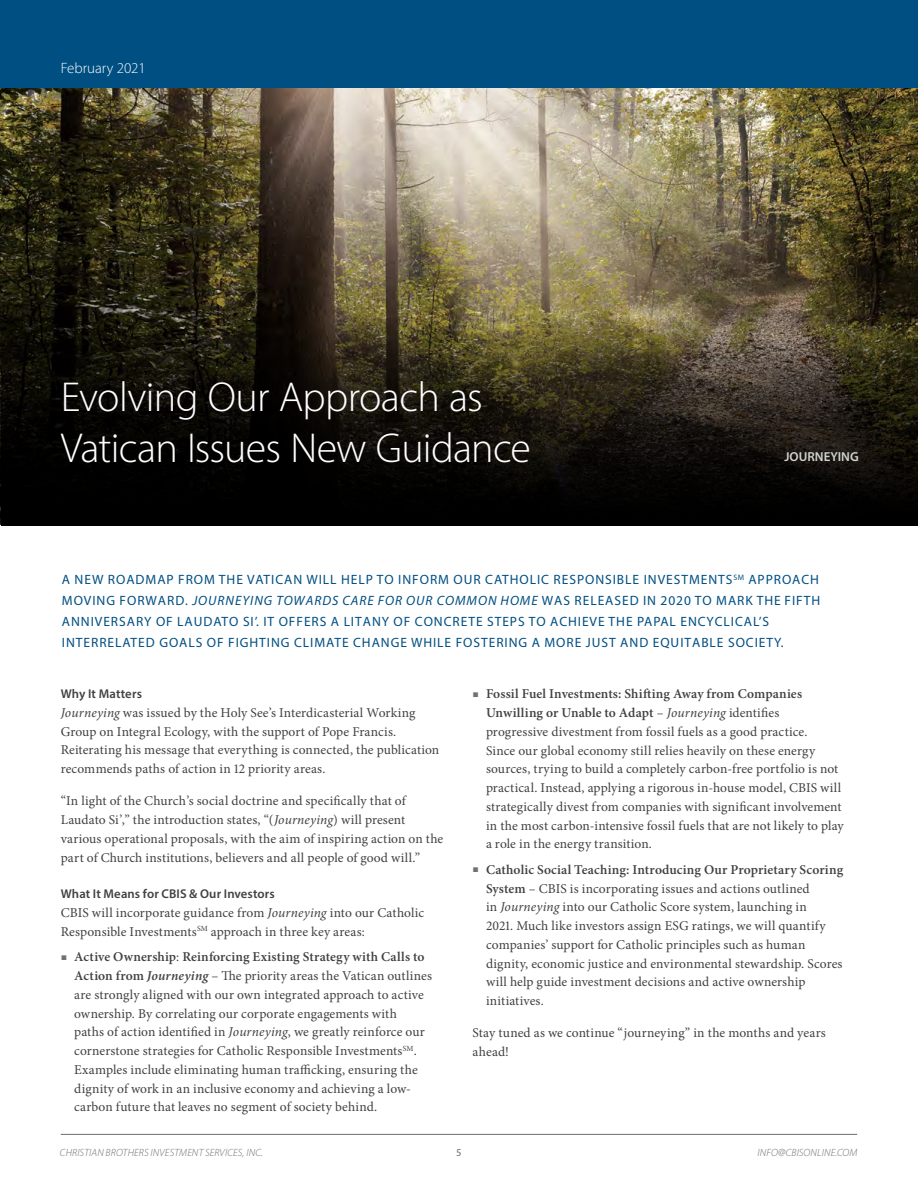
<style>
.page{position:relative;width:918px;height:1188px;background:#fff}
.page>*{position:absolute;margin:0;border:0;box-sizing:border-box;transform-origin:0 0}
.t1{font:300 42px/51px "Myriad Pro";letter-spacing:-.02em;color:#fff}
.t2{font:300 15px "Myriad Pro";color:#fff}
.t3{font:13.5px/18.8px "Minion Pro";letter-spacing:.01em;color:#414042}
.t4{font:13.5px/21px "Myriad Pro";letter-spacing:.07em;color:#004f82}
.t5{font:600 13.05px "Myriad Pro";color:#d2d4d0}
.t6{font:600 12.75px "Myriad Pro";letter-spacing:.01em;color:#414042}
.t7{font:italic 300 10.5px "Myriad Pro";letter-spacing:.015em;color:#676c73}
.t8{font:10.5px "Myriad Pro";color:#676c73}
.s1{font-style:italic}
.s2{color:#717073}
.s3{font-weight:600}
.s4{font-weight:600;font-style:italic}
</style>
<div class="page">
<hr style="left:61px;top:1134px;width:796px;height:1px;background:#676c73">
<img style="left:0;top:87px;width:918px;height:438px">
<svg style="left:1px;top:318px;width:917px;height:208px;background:#1c180f"></svg>
<div style="left:0;top:0;width:918px;height:87px;background:#004f82"></div>
<svg style="left:811px;top:445px;width:21px;height:5px"></svg>
<p class="t2" style="left:61px;top:59px;width:87px">February 2021</p>
<h1 class="t1" style="left:61px;top:371px;width:472px">Evolving Our Approach as<br>Vatican Issues New Guidance</h1>
<p class="t5" style="left:785px;top:449px;width:76px">JOURNEYING</p>
<p class="t4" style="left:62px;top:569px;width:760px">A NEW ROADMAP FROM THE VATICAN WILL HELP TO INFORM OUR CATHOLIC RESPONSIBLE INVESTMENTS<sup>SM</sup> APPROACH MOVING FORWARD. <span class="s1">JOURNEYING TOWARDS CARE FOR OUR COMMON HOME</span> WAS RELEASED IN 2020 TO MARK THE FIFTH ANNIVERSARY OF LAUDATO SI’. IT OFFERS A LITANY OF CONCRETE STEPS TO ACHIEVE THE PAPAL ENCYCLICAL’S INTERRELATED GOALS OF FIGHTING CLIMATE CHANGE WHILE FOSTERING A MORE JUST AND EQUITABLE SOCIETY.</p>
<p class="t6" style="left:61px;top:686px;width:83px">Why It Matters</p>
<p class="t3" style="left:61px;top:703px;width:380px"><span class="s1">Journeying</span> was issued by the Holy See’s Interdicasterial Working Group on Integral Ecology, with the support of Pope Francis.<br>Reiterating his message that everything is connected, the publication recommends paths of action in 12 priority areas.</p>
<p class="t3" style="left:61px;top:792px;width:384px">“In light of the Church’s social doctrine and specifically that of Laudato Si’,” the introduction states, “(<span class="s1">Journeying</span>) will present various operational proposals, with the aim of inspiring action on the part of Church institutions, believers and all people of good will.”</p>
<p class="t6" style="left:61px;top:886px;width:216px">What It Means for CBIS &amp; Our Investors</p>
<p class="t3" style="left:61px;top:903px;width:365px">CBIS will incorporate guidance from <span class="s1">Journeying</span> into our Catholic<br>Responsible Investments<sup>SM</sup> approach in three key areas:</p>
<p class="t3" style="left:74px;top:948px;width:359px;text-indent:-13px"><span class="s2">■</span> <span class="s3">Active Ownership</span>: <span class="s3">Reinforcing Existing Strategy with Calls to Action from</span> <span class="s4">Journeying</span> – The priority areas the Vatican outlines are strongly aligned with our own integrated approach to active ownership. By correlating our corporate engagements with<br>paths of action identified in <span class="s1">Journeying</span>, we greatly reinforce our cornerstone strategies for Catholic Responsible Investments<sup>SM</sup>.<br>Examples include eliminating human trafficking, ensuring the dignity of work in an inclusive economy and achieving a low&shy;carbon future that leaves no segment of society behind.</p>
<p class="t3" style="left:486px;top:685px;width:360px;text-indent:-13px"><span class="s2">■</span> <span class="s3">Fossil Fuel Investments: Shifting Away from Companies Unwilling or Unable to Adapt</span> – <span class="s1">Journeying</span> identifies progressive divestment from fossil fuels as a good practice.<br>Since our global economy still relies heavily on these energy sources, trying to build a completely carbon-free portfolio is not practical. Instead, applying a rigorous in-house model, CBIS will strategically divest from companies with significant involvement in the most carbon-intensive fossil fuels that are not likely to play a role in the energy transition.</p>
<p class="t3" style="left:486px;top:860px;width:359px;text-indent:-13px"><span class="s2">■</span> <span class="s3">Catholic Social Teaching: Introducing Our Proprietary Scoring System</span> – CBIS is incorporating issues and actions outlined<br>in <span class="s1">Journeying</span> into our Catholic Score system, launching in<br>2021. Much like investors assign ESG ratings, we will quantify companies’ support for Catholic principles such as human dignity, economic justice and environmental stewardship. Scores will help guide investment decisions and active ownership initiatives.</p>
<p class="t3" style="left:472px;top:1024px;width:355px">Stay tuned as we continue “journeying” in the months and years ahead!</p>
<p class="t7" style="left:60px;top:1146px;width:205px">CHRISTIAN BROTHERS INVESTMENT SERVICES, INC.</p>
<p class="t8" style="left:456px;top:1146px;width:7px">5</p>
<p class="t7" style="left:758px;top:1146px;width:102px">INFO@CBISONLINE.COM</p>
</div>
